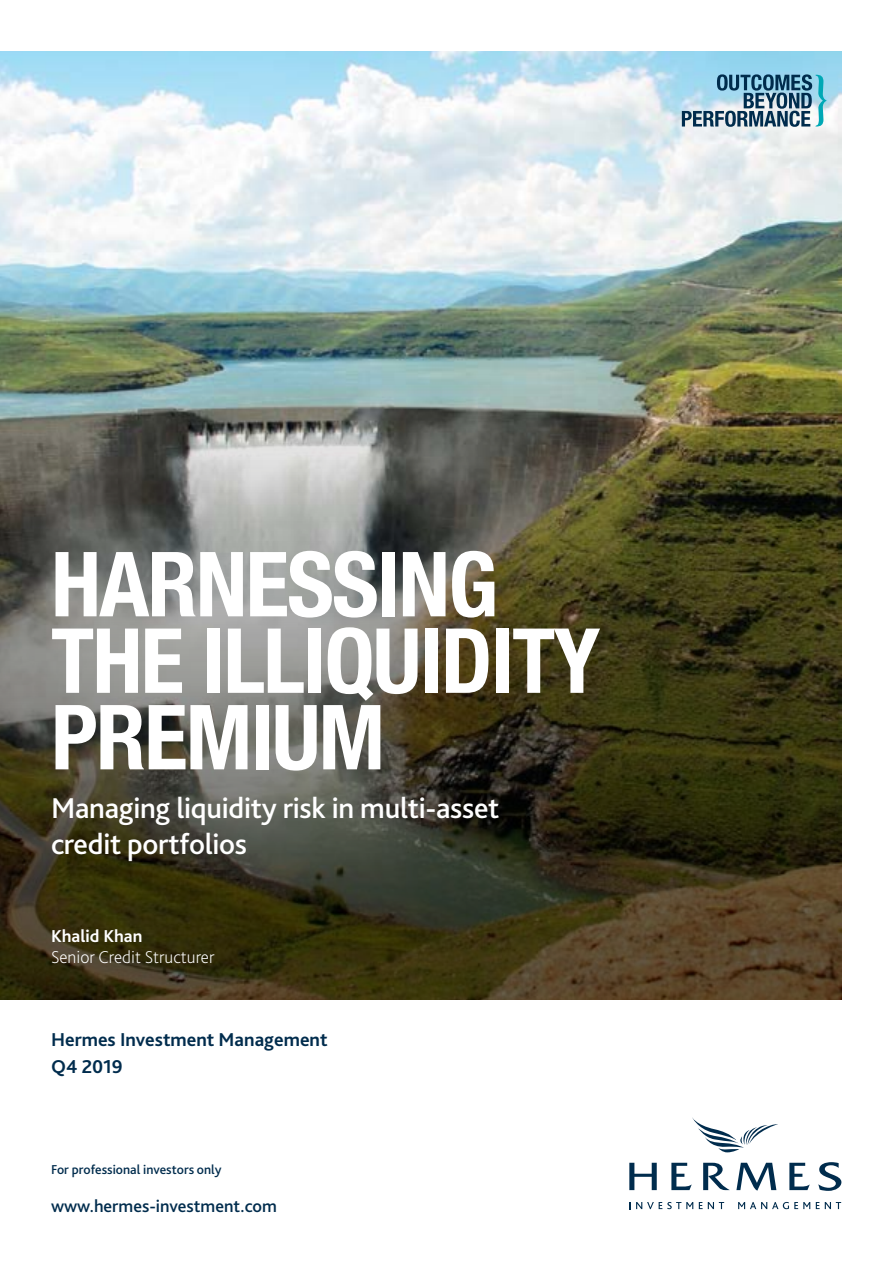
<style>
.page{position:relative;width:893px;height:1263px;background:#fff}
.page>*{position:absolute;margin:0;border:0;box-sizing:border-box;transform-origin:0 0}
.t1{font:700 condensed 90px/76.5px "Helvetica Neue LT Pro";letter-spacing:-.02em;color:#fff}
.t2{font:500 30px/36px "Bliss 2";letter-spacing:-.01em;color:#fff}
.t3{font:700 19.5px/27px "Bliss 2";color:#002c4d}
.t4{font:500 18px "Bliss 2";color:#002c4d}
.t5{font:200 18px "Bliss 2";color:#fff}
.t6{font:700 18px "Bliss 2";color:#fff}
.t7{font:500 13.5px "Bliss 2";color:#002c4d}
</style>
<div class="page">
<svg style="left:629px;top:1163px;width:28px;height:27px"></svg>
<svg style="left:671px;top:1163px;width:21px;height:27px"></svg>
<svg style="left:789px;top:1163px;width:21px;height:27px"></svg>
<svg style="left:703px;top:1163px;width:27px;height:27px"></svg>
<svg style="left:736px;top:1163px;width:40px;height:28px"></svg>
<svg style="left:818px;top:1162px;width:23px;height:29px"></svg>
<svg style="left:629px;top:1202px;width:64px;height:7px"></svg>
<svg style="left:699px;top:1202px;width:25px;height:7px"></svg>
<svg style="left:738px;top:1202px;width:72px;height:7px"></svg>
<svg style="left:816px;top:1202px;width:25px;height:7px"></svg>
<svg style="left:692px;top:1117px;width:86px;height:35px"></svg>
<img style="left:0;top:51px;width:842px;height:323px">
<img style="left:0;top:374px;width:842px;height:625px">
<svg style="left:682px;top:74px;width:145px;height:53px;background:#7ba3b7"></svg>
<h1 class="t1" style="left:51px;top:545px;width:551px">HARNESSING<br>THE ILLIQUIDITY<br>PREMIUM</h1>
<p class="t2" style="left:51px;top:790px;width:450px">Managing liquidity risk in multi-asset credit portfolios</p>
<p class="t6" style="left:51px;top:925px;width:93px">Khalid Khan</p>
<p class="t5" style="left:51px;top:946px;width:165px">Senior Credit Structurer</p>
<p class="t3" style="left:51px;top:1026px;width:278px">Hermes Investment Management<br>Q4 2019</p>
<p class="t7" style="left:51px;top:1161px;width:172px">For professional investors only</p>
<p class="t4" style="left:51px;top:1195px;width:227px">www.hermes-investment.com</p>
</div>
